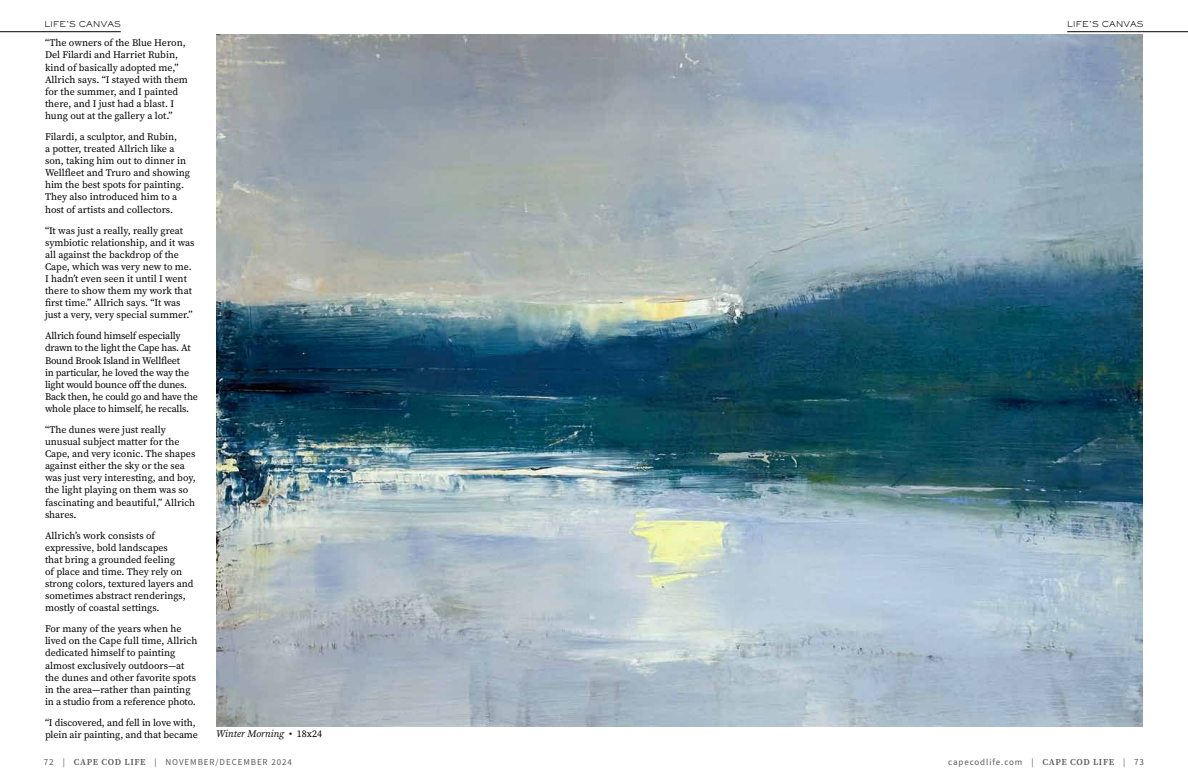
<style>
.page{position:relative;width:1188px;height:783px;background:#fff}
.page>*{position:absolute;margin:0;border:0;box-sizing:border-box;transform-origin:0 0}
.t1{font:10px/12.1px "Source Serif 4";color:#000}
.t2{font:10px/12.1px "Source Serif 4";letter-spacing:-.02em;color:#000}
.t3{font:italic 10px "Source Serif 4";color:#000}
.t4{font:9px "Source Sans 3";letter-spacing:.1em;color:#5a5b5d}
.t5{font:9px "Source Sans 3";letter-spacing:.1em;color:#58595b}
.t6{font:300 8px "Sackers Gothic Std";color:#000}
.s1{font-style:normal}
.s2{color:#58595b}
.s3{font-family:"Source Serif 4";font-weight:600}
.s4{font-family:"Source Serif 4";font-weight:600;color:#5a5b5d}
.s5{color:#5a5b5d}
</style>
<div class="page">
<hr style="left:0;top:32px;width:121px;height:1px;background:#000">
<hr style="left:1067px;top:32px;width:121px;height:1px;background:#000">
<img style="left:216px;top:35px;width:926px;height:692px">
<p class="t6" style="left:44px;top:19px;width:78px">LIFE’S CANVAS</p>
<p class="t6" style="left:1067px;top:19px;width:78px">LIFE’S CANVAS</p>
<p class="t1" style="left:45px;top:37px;width:145px">“The owners of the Blue Heron,<br>Del Filardi and Harriet Rubin, kind of basically adopted me,”<br>Allrich says. “I stayed with them for the summer, and I painted there, and I just had a blast. I hung out at the gallery a lot.”</p>
<p class="t1" style="left:45px;top:131px;width:147px">Filardi, a sculptor, and Rubin,<br>a potter, treated Allrich like a son, taking him out to dinner in<br>Wellfleet and Truro and showing him the best spots for painting.<br>They also introduced him to a host of artists and collectors.</p>
<p class="t1" style="left:45px;top:224px;width:151px">“It was just a really, really great symbiotic relationship, and it was all against the backdrop of the<br>Cape, which was very new to me.<br>I hadn’t even seen it until I went there to show them my work that first time.” Allrich says. “It was just a very, very special summer.”</p>
<p class="t2" style="left:45px;top:330px;width:154px">Allrich found himself especially drawn to the light the Cape has. At Bound Brook Island in Wellfleet<br>in particular, he loved the way the light would bounce off the dunes.<br>Back then, he could go and have the whole place to himself, he recalls.</p>
<p class="t1" style="left:45px;top:424px;width:152px">“The dunes were just really unusual subject matter for the<br>Cape, and very iconic. The shapes against either the sky or the sea was just very interesting, and boy, the light playing on them was so fascinating and beautiful,” Allrich shares.</p>
<p class="t1" style="left:45px;top:529px;width:150px">Allrich’s work consists of expressive, bold landscapes<br>that bring a grounded feeling<br>of place and time. They rely on strong colors, textured layers and sometimes abstract renderings, mostly of coastal settings.</p>
<p class="t1" style="left:45px;top:623px;width:154px">For many of the years when he lived on the Cape full time, Allrich dedicated himself to painting almost exclusively outdoors—at the dunes and other favorite spots in the area—rather than painting in a studio from a reference photo.</p>
<p class="t1" style="left:45px;top:716px;width:154px">“I discovered, and fell in love with, plein air painting, and that became</p>
<p class="t3" style="left:216px;top:727px;width:107px">Winter Morning <span class="s1">• 18x24</span></p>
<p class="t4" style="left:44px;top:756px;width:250px">72 <span class="s2">|</span> <span class="s3">CAPE COD LIFE</span> | NOVEMBER/DECEMBER 2024</p>
<p class="t5" style="left:948px;top:756px;width:197px">capecodlife.com | <span class="s4">CAPE COD LIFE</span> <span class="s5">| 73</span></p>
</div>
